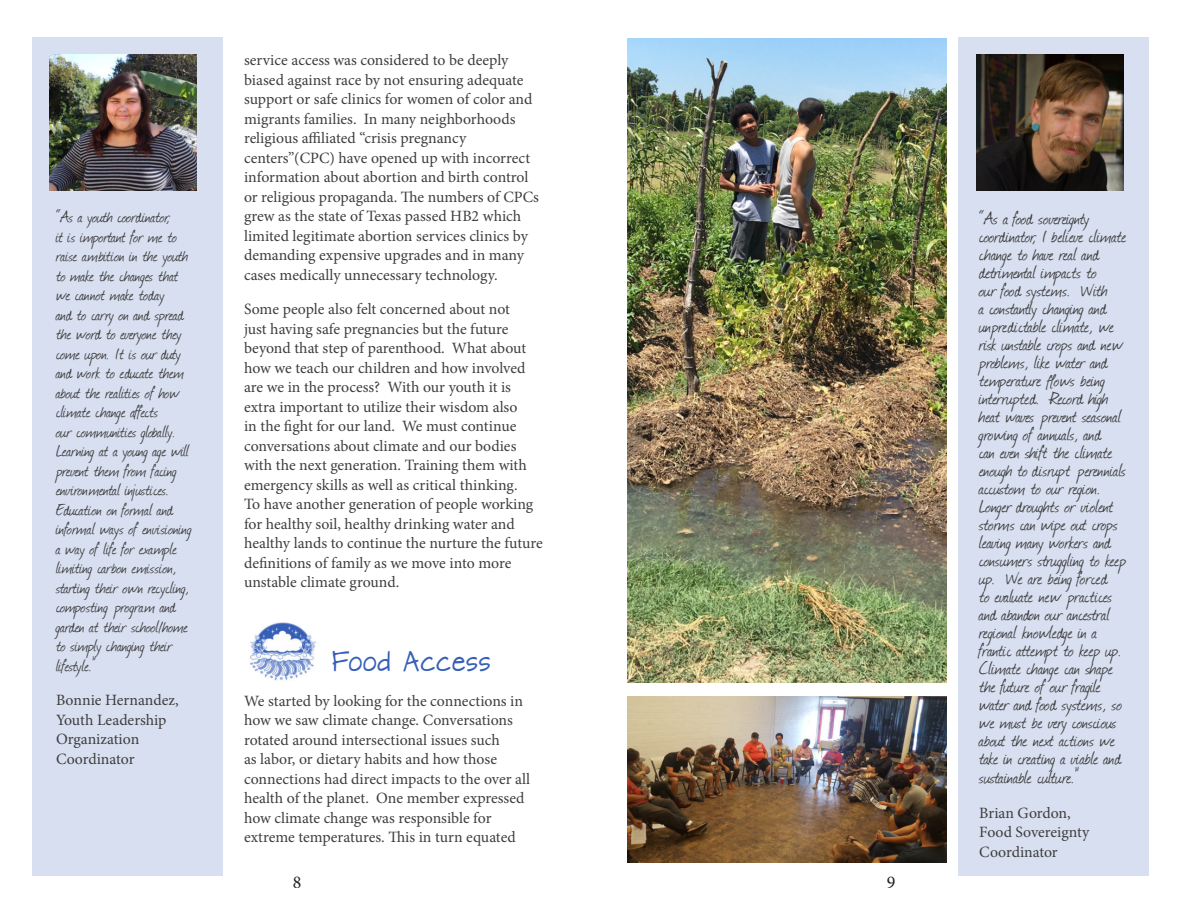
<style>
.page{position:relative;width:1188px;height:918px;background:#fff}
.page>*{position:absolute;margin:0;border:0;box-sizing:border-box;transform-origin:0 0}
.t1{font:24px "Architects Daughter";letter-spacing:.05em;color:#365fb7;scale:.85 1}
.t2{font:21.45px/18px "Journal";color:#3f3e3d}
.t3{font:19.8px/19.5px "Journal";letter-spacing:.01em;color:#3f3e3d}
.t4{font:18px "Minion Pro";color:#231f20}
.t5{font:15.75px/19.5px "Minion Pro";letter-spacing:-.005em;color:#3e3e3f}
.t6{font:15.75px/19.5px "Minion Pro";color:#3f3e3d}
</style>
<div class="page">
<div style="left:32px;top:38px;width:190px;height:838px;background:#d7dff1"></div>
<img style="left:627px;top:39px;width:319px;height:643px">
<img style="left:627px;top:696px;width:319px;height:167px">
<img style="left:50px;top:55px;width:147px;height:135px">
<div style="left:959px;top:38px;width:190px;height:838px;background:#d7dff1"></div>
<img style="left:976px;top:55px;width:147px;height:135px">
<img style="left:250px;top:622px;width:66px;height:59px">
<p class="t3" style="left:56px;top:207px;width:137px">“As a youth coordinator,<br>it is important for me to raise ambition in the youth to make the changes that we cannot make today<br>and to carry on and spread the word to everyone they come upon. It is our duty and work to educate them about the realities of how climate change affects<br>our communities globally.<br>Learning at a young age will prevent them from facing environmental injustices.<br>Education on formal and informal ways of envisioning a way of life for example limiting carbon emission, starting their own recycling, composting program and garden at their school/home to simply changing their lifestyle.”</p>
<p class="t6" style="left:56px;top:691px;width:124px">Bonnie Hernandez,<br>Youth Leadership<br>Organization<br>Coordinator</p>
<p class="t5" style="left:244px;top:51px;width:296px">service access was considered to be deeply biased against race by not ensuring adequate support or safe clinics for women of color and migrants families. In many neighborhoods religious affiliated “crisis pregnancy centers”(CPC) have opened up with incorrect information about abortion and birth control or religious propaganda. The numbers of CPCs grew as the state of Texas passed HB2 which limited legitimate abortion services clinics by demanding expensive upgrades and in many cases medically unnecessary technology.</p>
<p class="t5" style="left:244px;top:300px;width:300px">Some people also felt concerned about not<br>just having safe pregnancies but the future beyond that step of parenthood. What about how we teach our children and how involved are we in the process? With our youth it is extra important to utilize their wisdom also<br>in the fight for our land. We must continue conversations about climate and our bodies with the next generation. Training them with emergency skills as well as critical thinking.<br>To have another generation of people working for healthy soil, healthy drinking water and healthy lands to continue the nurture the future definitions of family as we move into more unstable climate ground.</p>
<h1 class="t1" style="left:332px;top:645px;width:188px">Food Access</h1>
<p class="t5" style="left:244px;top:691px;width:288px">We started by looking for the connections in how we saw climate change. Conversations rotated around intersectional issues such<br>as labor, or dietary habits and how those connections had direct impacts to the over all health of the planet. One member expressed how climate change was responsible for extreme temperatures. This in turn equated</p>
<p class="t4" style="left:293px;top:870px;width:10px">8</p>
<p class="t4" style="left:887px;top:870px;width:10px">9</p>
<p class="t2" style="left:979px;top:209px;width:149px">“As a food sovereignty coordinator, I believe climate change to have real and detrimental impacts to<br>our food systems. With<br>a constantly changing and unpredictable climate, we risk unstable crops and new problems, like water and temperature flows being interrupted. Record high heat waves prevent seasonal growing of annuals, and<br>can even shift the climate enough to disrupt perennials accustom to our region.<br>Longer droughts or violent storms can wipe out crops leaving many workers and consumers struggling to keep up. We are being forced<br>to evaluate new practices and abandon our ancestral regional knowledge in a frantic attempt to keep up.<br>Climate change can shape the future of our fragile water and food systems, so we must be very conscious about the next actions we take in creating a viable and sustainable culture.”</p>
<p class="t6" style="left:979px;top:803px;width:111px">Brian Gordon,<br>Food Sovereignty<br>Coordinator</p>
</div>
